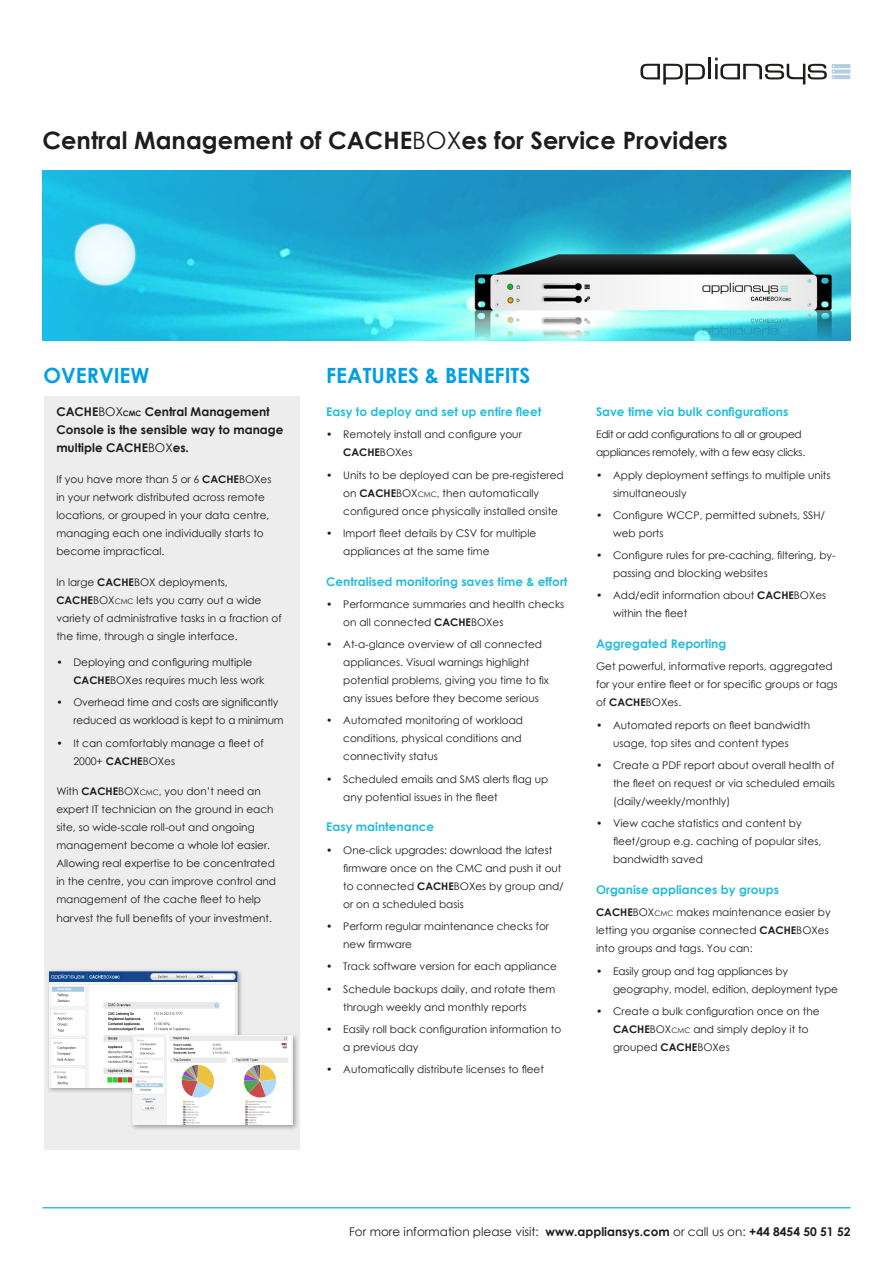
<style>
.page{position:relative;width:893px;height:1263px;background:#fff}
.page>*{position:absolute;margin:0;border:0;box-sizing:border-box;transform-origin:0 0}
.t1{font:700 24px "Century Gothic";color:#1d1d1b}
.t2{font:700 21px "Century Gothic";color:#009fe3}
.B1{font:700 12px "Century Gothic";color:#26bcd7}
.t3{font:700 12px/18px "Century Gothic";color:#1d1d1b}
.t4{font:12px "Century Gothic";color:#1d1d1b}
.B1-2{font:10.5px/18px "Century Gothic";color:#1d1d1b}
.B1-3{font:10.5px/18px "Century Gothic";letter-spacing:-.03em;color:#1d1d1b}
.s1{font-weight:400}
.s2{font-weight:700}
.s3{font-size:7.5px}
</style>
<div class="page">
<div style="left:44px;top:396px;width:255px;height:753px;background:#ededed"></div>
<hr style="left:43px;top:1207px;width:807px;height:1px;background:#3cbada">
<img style="left:43px;top:170px;width:807px;height:170px">
<div style="left:46px;top:968px;width:197px;height:125px;background:#1d1d1b;opacity:.4"></div>
<img style="left:50px;top:971px;width:187px;height:116px">
<svg style="left:640px;top:64px;width:65px;height:21px"></svg>
<hr style="left:708px;top:58px;width:2px;height:21px;background:#1d1d1b">
<svg style="left:715px;top:58px;width:135px;height:26px"></svg>
<div style="left:130px;top:1033px;width:169px;height:98px;background:#1d1d1b;opacity:.4"></div>
<img style="left:133px;top:1036px;width:160px;height:88px">
<h1 class="t1" style="left:43px;top:122px;width:687px">Central Management of CACHE<span class="s1">BOX</span>es for Service Providers</h1>
<h2 class="t2" style="left:44px;top:359px;width:107px">OVERVIEW</h2>
<h2 class="t2" style="left:326px;top:359px;width:206px">FEATURES &amp; BENEFITS</h2>
<p class="B1" style="left:326px;top:403px;width:217px">Easy to deploy and set up entire fleet</p>
<p class="B1-2" style="left:343px;top:425px;width:180px;text-indent:-17px">• Remotely install and configure your<br><span class="s2">CACHE</span>BOXes</p>
<p class="B1-2" style="left:343px;top:466px;width:222px;text-indent:-17px">• Units to be deployed can be pre-registered on <span class="s2">CACHE</span>BOX<span class="s3">CMC</span>, then automatically configured once physically installed onsite</p>
<p class="B1-2" style="left:343px;top:524px;width:195px;text-indent:-17px">• Import fleet details by CSV for multiple appliances at the same time</p>
<p class="B1" style="left:326px;top:572px;width:243px">Centralised monitoring saves time &amp; effort</p>
<p class="B1-2" style="left:343px;top:595px;width:223px;text-indent:-17px">• Performance summaries and health checks on all connected <span class="s2">CACHE</span>BOXes</p>
<p class="B1-2" style="left:343px;top:635px;width:207px;text-indent:-17px">• At-a-glance overview of all connected appliances. Visual warnings highlight potential problems, giving you time to fix any issues before they become serious</p>
<p class="B1-2" style="left:343px;top:711px;width:181px;text-align:justify;text-indent:-17px">• Automated monitoring of workload conditions, physical conditions and connectivity status</p>
<p class="B1-2" style="left:343px;top:770px;width:207px;text-indent:-17px">• Scheduled emails and SMS alerts flag up any potential issues in the fleet</p>
<p class="B1" style="left:326px;top:818px;width:109px">Easy maintenance</p>
<p class="B1-2" style="left:343px;top:841px;width:222px;text-indent:-17px">• One-click upgrades: download the latest firmware once on the CMC and push it out to connected <span class="s2">CACHE</span>BOXes by group and/ or on a scheduled basis</p>
<p class="B1-2" style="left:343px;top:917px;width:207px;text-indent:-17px">• Perform regular maintenance checks for new firmware</p>
<p class="B1-2" style="left:326px;top:957px;width:232px">• Track software version for each appliance</p>
<p class="B1-2" style="left:343px;top:979px;width:213px;text-indent:-17px">• Schedule backups daily, and rotate them through weekly and monthly reports</p>
<p class="B1-2" style="left:343px;top:1020px;width:220px;text-indent:-17px">• Easily roll back configuration information to a previous day</p>
<p class="B1-2" style="left:326px;top:1060px;width:219px">• Automatically distribute licenses to fleet</p>
<p class="t3" style="left:56px;top:402px;width:229px">CACHE<span class="s1">BOX</span><span class="s3">CMC</span> Central Management<br>Console is the sensible way to manage multiple CACHE<span class="s1">BOX</span>es.</p>
<p class="B1-2" style="left:56px;top:470px;width:217px">If you have more than 5 or 6 <span class="s2">CACHE</span>BOXes in your network distributed across remote locations, or grouped in your data centre, managing each one individually starts to become impractical.</p>
<p class="B1-2" style="left:56px;top:573px;width:227px">In large <span class="s2">CACHE</span>BOX deployments, <span class="s2">CACHE</span>BOX<span class="s3">CMC</span> lets you carry out a wide variety of administrative tasks in a fraction of the time, through a single interface.</p>
<p class="B1-2" style="left:73px;top:653px;width:193px;text-indent:-17px">• Deploying and configuring multiple<br><span class="s2">CACHE</span>BOXes requires much less work</p>
<p class="B1-2" style="left:73px;top:693px;width:212px;text-indent:-17px">• Overhead time and costs are significantly reduced as workload is kept to a minimum</p>
<p class="B1-2" style="left:73px;top:734px;width:192px;text-indent:-17px">• It can comfortably manage a fleet of<br>2000+ <span class="s2">CACHE</span>BOXes</p>
<p class="B1-2" style="left:56px;top:782px;width:221px">With <span class="s2">CACHE</span>BOX<span class="s3">CMC</span>, you don’t need an expert IT technician on the ground in each site, so wide-scale roll-out and ongoing management become a whole lot easier.<br>Allowing real expertise to be concentrated in the centre, you can improve control and management of the cache fleet to help harvest the full benefits of your investment.</p>
<p class="B1" style="left:596px;top:403px;width:194px">Save time via bulk configurations</p>
<p class="B1-3" style="left:596px;top:425px;width:211px">Edit or add configurations to all or grouped appliances remotely, with a few easy clicks.</p>
<p class="B1-2" style="left:613px;top:466px;width:219px;text-indent:-17px">• Apply deployment settings to multiple units simultaneously</p>
<p class="B1-2" style="left:613px;top:506px;width:214px;text-indent:-17px">• Configure WCCP, permitted subnets, SSH/ web ports</p>
<p class="B1-2" style="left:613px;top:546px;width:224px;text-indent:-17px">• Configure rules for pre-caching, filtering, by&shy;passing and blocking websites</p>
<p class="B1-2" style="left:613px;top:586px;width:215px;text-indent:-17px">• Add/edit information about <span class="s2">CACHE</span>BOXes within the fleet</p>
<p class="B1" style="left:596px;top:635px;width:132px">Aggregated Reporting</p>
<p class="B1-2" style="left:596px;top:657px;width:243px">Get powerful, informative reports, aggregated for your entire fleet or for specific groups or tags of <span class="s2">CACHE</span>BOXes.</p>
<p class="B1-2" style="left:596px;top:716px;width:216px;text-align:center">• Automated reports on fleet bandwidth usage, top sites and content types</p>
<p class="B1-2" style="left:613px;top:756px;width:223px;text-align:justify;text-indent:-17px">• Create a PDF report about overall health of the fleet on request or via scheduled emails (daily/weekly/monthly)</p>
<p class="B1-2" style="left:613px;top:814px;width:210px;text-indent:-17px">• View cache statistics and content by fleet/group e.g. caching of popular sites, bandwidth saved</p>
<p class="B1" style="left:596px;top:880px;width:184px">Organise appliances by groups</p>
<p class="B1-2" style="left:596px;top:903px;width:236px"><span class="s2">CACHE</span>BOX<span class="s3">CMC</span> makes maintenance easier by letting you organise connected <span class="s2">CACHE</span>BOXes into groups and tags. You can:</p>
<p class="B1-2" style="left:613px;top:961px;width:226px;text-indent:-17px">• Easily group and tag appliances by geography, model, edition, deployment type</p>
<p class="B1-2" style="left:613px;top:1002px;width:208px;text-indent:-17px">• Create a bulk configuration once on the<br><span class="s2">CACHE</span>BOX<span class="s3">CMC</span> and simply deploy it to grouped <span class="s2">CACHE</span>BOXes</p>
<p class="t4" style="left:349px;top:1223px;width:503px">For more information please visit: <span class="s2">www.appliansys.com</span> or call us on: <span class="s2">+44 8454 50 51 52</span></p>
</div>
